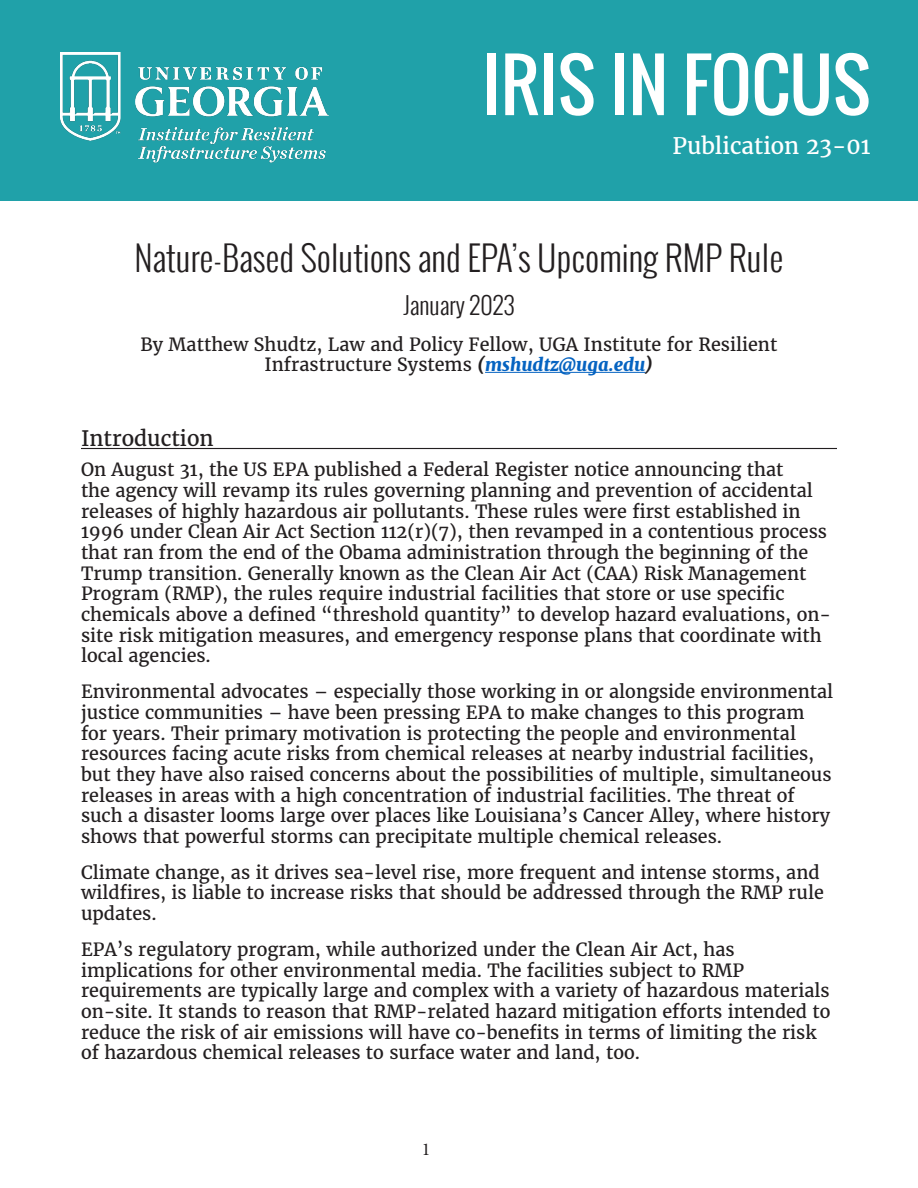
<style>
.page{position:relative;width:918px;height:1188px;background:#fff}
.page>*{position:absolute;margin:0;border:0;box-sizing:border-box;transform-origin:0 0}
.t1{font:70.5px "Oswald";color:#fff}
.Normal_wrd_1{font:300 34.5px "Oswald";color:#231f20}
.Normal_wrd_1-2{font:300 24px "Oswald";color:#231f20}
.t2{font:22.5px "Merriweather";color:#fff}
.Heading_1_wrd_1{font:21px "Merriweather";color:#231f20}
.Normal_wrd_1-3{font:18px/20.7px "Merriweather";color:#231f20}
.t3{font:18px "Minion Pro";color:#231f20}
.s1{font-weight:900;font-style:italic}
.s2{font-weight:900;font-style:italic;color:#0563c1}
</style>
<div class="page">
<hr style="left:485px;top:372px;width:161px;height:1px;background:#0563c1">
<hr style="left:81px;top:448px;width:756px;height:1px;background:#231f20">
<div style="left:0;top:0;width:918px;height:201px;background:#20a1a9"></div>
<img style="left:60px;top:53px;width:268px;height:110px">
<p class="t1" style="left:482px;top:32px;width:390px">IRIS IN FOCUS</p>
<p class="t2" style="left:672px;top:131px;width:200px">Publication 23-01</p>
<p class="Normal_wrd_1" style="left:135px;top:233px;width:650px">Nature-Based Solutions and EPA’s Upcoming RMP Rule</p>
<p class="Normal_wrd_1-2" style="left:403px;top:287px;width:113px">January 2023</p>
<p class="Normal_wrd_1-3" style="left:141px;top:333px;width:638px;text-align:center">By Matthew Shudtz, Law and Policy Fellow, UGA Institute for Resilient<br>Infrastructure Systems <span class="s1">(</span><span class="s2">mshudtz@uga.edu</span><span class="s1">)</span></p>
<p class="Heading_1_wrd_1" style="left:81px;top:425px;width:134px">Introduction</p>
<p class="Normal_wrd_1-3" style="left:81px;top:459px;width:752px">On August 31, the US EPA published a Federal Register notice announcing that<br>the agency will revamp its rules governing planning and prevention of accidental releases of highly hazardous air pollutants. These rules were first established in 1996 under Clean Air Act Section 112(r)(7), then revamped in a contentious process that ran from the end of the Obama administration through the beginning of the Trump transition. Generally known as the Clean Air Act (CAA) Risk Management Program (RMP), the rules require industrial facilities that store or use specific chemicals above a defined “threshold quantity” to develop hazard evaluations, on&shy;site risk mitigation measures, and emergency response plans that coordinate with local agencies.</p>
<p class="Normal_wrd_1-3" style="left:81px;top:681px;width:754px">Environmental advocates – especially those working in or alongside environmental justice communities – have been pressing EPA to make changes to this program for years. Their primary motivation is protecting the people and environmental resources facing acute risks from chemical releases at nearby industrial facilities, but they have also raised concerns about the possibilities of multiple, simultaneous releases in areas with a high concentration of industrial facilities. The threat of such a disaster looms large over places like Louisiana’s Cancer Alley, where history shows that powerful storms can precipitate multiple chemical releases.</p>
<p class="Normal_wrd_1-3" style="left:81px;top:862px;width:744px">Climate change, as it drives sea-level rise, more frequent and intense storms, and wildfires, is liable to increase risks that should be addressed through the RMP rule updates.</p>
<p class="Normal_wrd_1-3" style="left:81px;top:939px;width:751px">EPA’s regulatory program, while authorized under the Clean Air Act, has implications for other environmental media. The facilities subject to RMP requirements are typically large and complex with a variety of hazardous materials on-site. It stands to reason that RMP-related hazard mitigation efforts intended to reduce the risk of air emissions will have co-benefits in terms of limiting the risk of hazardous chemical releases to surface water and land, too.</p>
<p class="t3" style="left:422px;top:1137px;width:10px">1</p>
</div>
